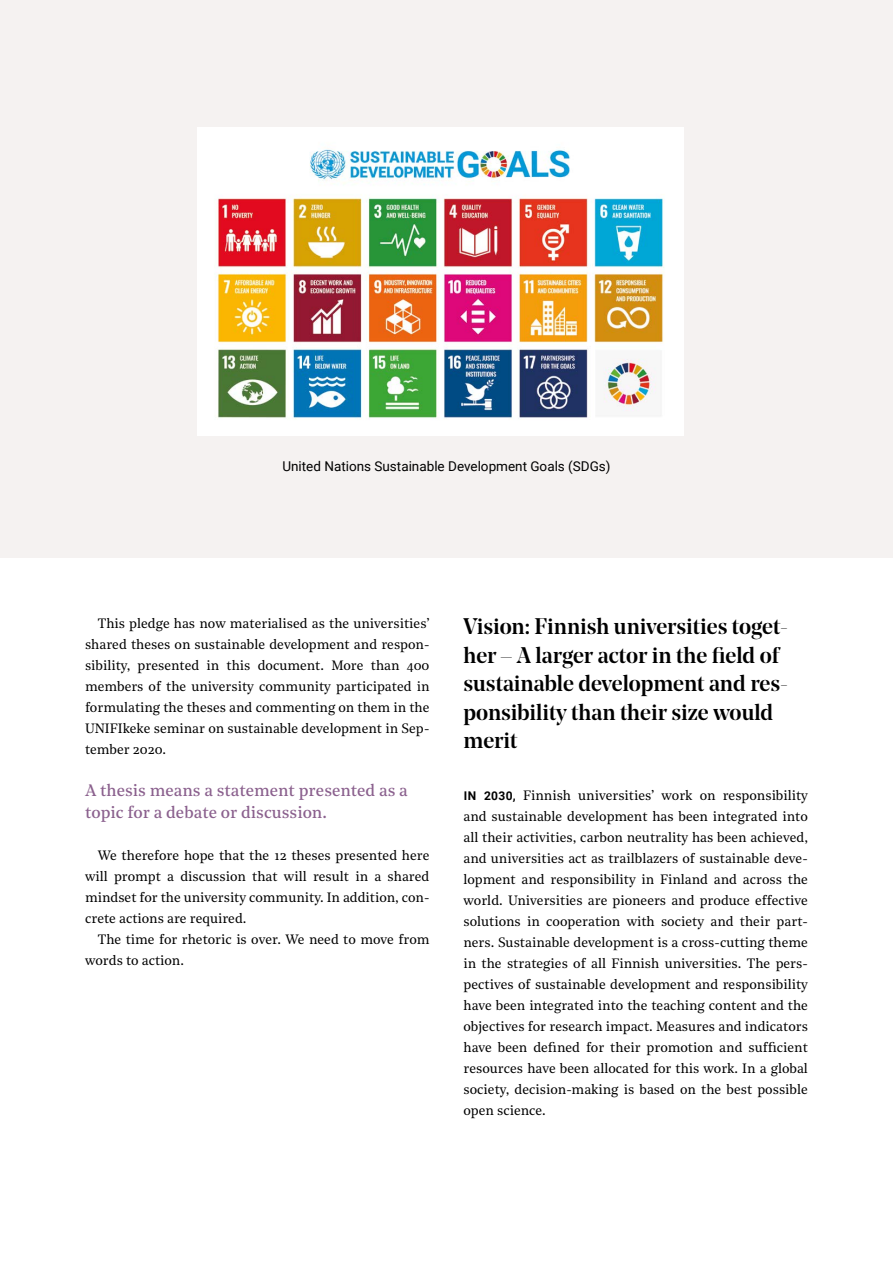
<style>
.page{position:relative;width:893px;height:1263px;background:#fff}
.page>*{position:absolute;margin:0;border:0;box-sizing:border-box;transform-origin:0 0}
._3_alaotsikko{font:500 22.5px/28.5px "Noe Display";color:#000}
.Leipäteksti{font:16.5px/22.5px "Noe Text";color:#8b618e}
.Leipäteksti_vasen_ta{font:13.5px/21px "Noe Text";color:#000;text-align:justify}
.Leipäteksti_indent{font:13.5px/21px "Noe Text";color:#000;text-align:justify}
.kuvateksti{font:13.5px "Roboto";color:#000}
.s1{font-family:"Roboto";font-weight:700;font-size:12px}
</style>
<div class="page">
<div style="left:0;top:0;width:893px;height:558px;background:#f5f2f1"></div>
<img style="left:198px;top:127px;width:486px;height:309px">
<p class="kuvateksti" style="left:282px;top:456px;width:330px">United Nations Sustainable Development Goals (SDGs)</p>
<p class="Leipäteksti_indent" style="left:85px;top:612px;width:346px;text-indent:13px">This pledge has now materialised as the universities’ shared theses on sustainable development and respon&shy;sibility, presented in this document. More than 400 members of the university community participated in formulating the theses and commenting on them in the UNIFIkeke seminar on sustainable development in Sep&shy;tember 2020.</p>
<p class="Leipäteksti" style="left:85px;top:778px;width:324px">A thesis means a statement presented as a topic for a debate or discussion.</p>
<p class="Leipäteksti_indent" style="left:85px;top:844px;width:346px;text-indent:13px">We therefore hope that the 12 theses presented here will prompt a discussion that will result in a shared mindset for the university community. In addition, con&shy;crete actions are required.</p>
<p class="Leipäteksti_indent" style="left:85px;top:928px;width:346px;text-indent:13px">The time for rhetoric is over. We need to move from words to action.</p>
<p class="_3_alaotsikko" style="left:463px;top:612px;width:326px">Vision: Finnish universities toget&shy;her – A larger actor in the field of sustainable development and res&shy;ponsibility than their size would merit</p>
<p class="Leipäteksti_vasen_ta" style="left:463px;top:784px;width:346px"><span class="s1">IN 2030,</span> Finnish universities’ work on responsibility and sustainable development has been integrated into all their activities, carbon neutrality has been achieved, and universities act as trailblazers of sustainable deve&shy;lopment and responsibility in Finland and across the world. Universities are pioneers and produce effective solutions in cooperation with society and their part&shy;ners. Sustainable development is a cross-cutting theme in the strategies of all Finnish universities. The pers&shy;pectives of sustainable development and responsibility have been integrated into the teaching content and the objectives for research impact. Measures and indicators have been defined for their promotion and sufficient resources have been allocated for this work. In a global society, decision-making is based on the best possible open science.</p>
</div>
